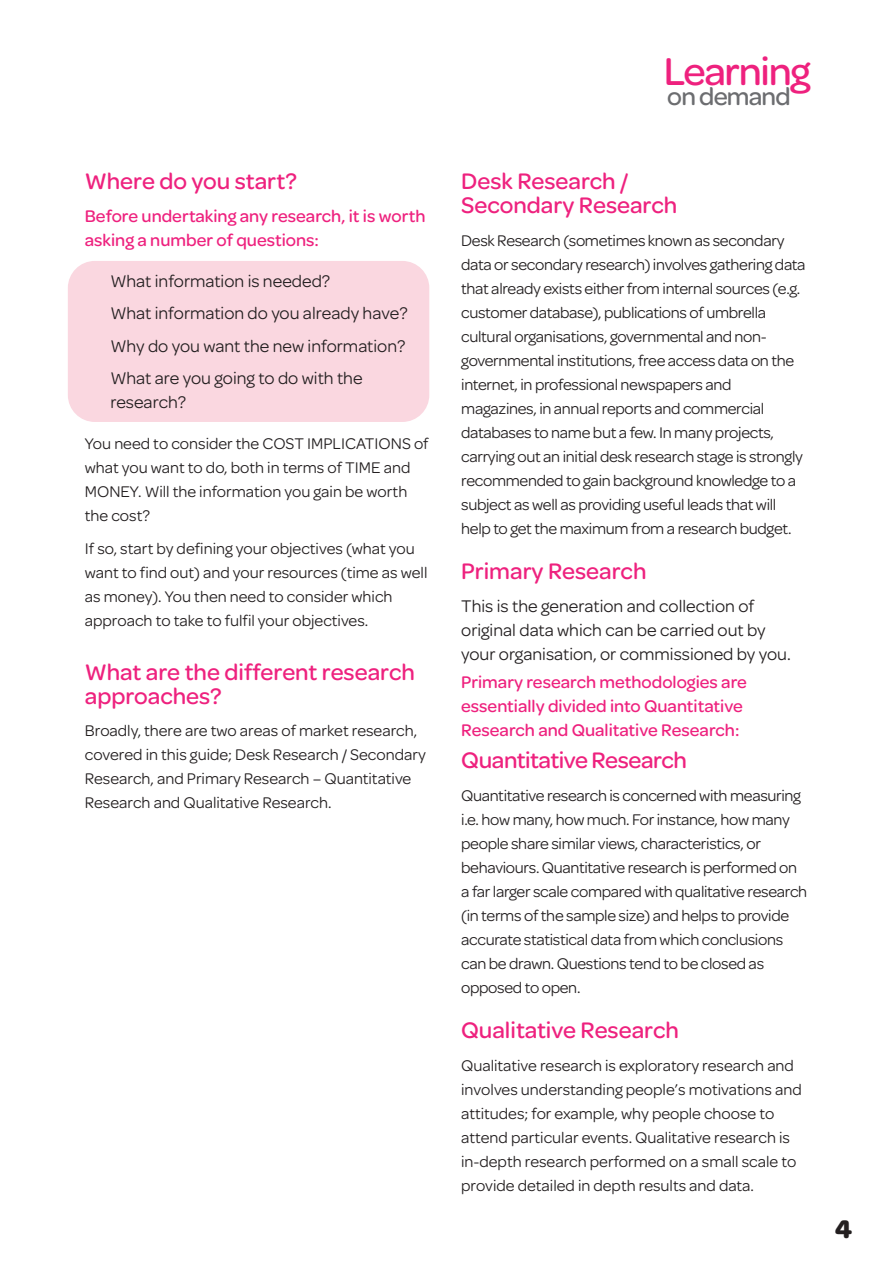
<style>
.page{position:relative;width:893px;height:1263px;background:#fff}
.page>*{position:absolute;margin:0;border:0;box-sizing:border-box;transform-origin:0 0}
.t1{font:500 41.25px "Omnes";letter-spacing:-.03em;color:#ee217e}
.t2{font:700 27px "Omnes";color:#231f20}
.t3{font:500 26.1px "Omnes";letter-spacing:-.03em;color:#6c6d70}
.t4{font:500 24px/24px "Omnes";color:#ee217e}
.t5{font:500 24px "Omnes";letter-spacing:-.02em;color:#ee217e}
.t6{font:18px/32.5px "Omnes";color:#231f20}
.t7{font:500 18px/24px "Omnes";color:#ee217e}
.t8{font:16.5px/24px "Omnes";letter-spacing:-.02em;color:#231f20}
.t9{font:16.5px/24px "Omnes";color:#231f20}
</style>
<div class="page">
<div style="left:68px;top:261px;width:361px;height:161px;background:#fad7e0;border-radius:27px"></div>
<h3 class="t4" style="left:85px;top:172px;width:214px">Where do you start?</h3>
<p class="t7" style="left:85px;top:206px;width:342px">Before undertaking any research, it is worth asking a number of questions:</p>
<p class="t6" style="left:110px;top:266px;width:299px">What information is needed?<br>What information do you already have?<br>Why do you want the new information?<br>What are you going to do with the</p>
<p class="t6" style="left:110px;top:388px;width:77px">research?</p>
<p class="t9" style="left:85px;top:434px;width:345px">You need to consider the COST IMPLICATIONS of what you want to do, both in terms of TIME and MONEY. Will the information you gain be worth the cost?</p>
<p class="t9" style="left:85px;top:538px;width:344px">If so, start by defining your objectives (what you want to find out) and your resources (time as well as money). You then need to consider which approach to take to fulfil your objectives.</p>
<h3 class="t4" style="left:85px;top:662px;width:332px">What are the different research approaches?</h3>
<p class="t9" style="left:85px;top:720px;width:342px">Broadly, there are two areas of market research, covered in this guide; Desk Research / Secondary Research, and Primary Research – Quantitative Research and Qualitative Research.</p>
<h1 class="t1" style="left:664px;top:56px;width:148px">Learning</h1>
<h3 class="t3" style="left:667px;top:87px;width:125px">on demand</h3>
<h3 class="t4" style="left:461px;top:172px;width:218px">Desk Research /<br>Secondary Research</h3>
<p class="t8" style="left:461px;top:230px;width:346px">Desk Research (sometimes known as secondary data or secondary research) involves gathering data that already exists either from internal sources (e.g. customer database), publications of umbrella cultural organisations, governmental and non&shy;governmental institutions, free access data on the internet, in professional newspapers and magazines, in annual reports and commercial databases to name but a few. In many projects, carrying out an initial desk research stage is strongly recommended to gain background knowledge to a subject as well as providing useful leads that will help to get the maximum from a research budget.</p>
<h3 class="t4" style="left:461px;top:561px;width:187px">Primary Research</h3>
<p class="t6" style="left:461px;top:595px;width:331px;line-height:24px">This is the generation and collection of original data which can be carried out by your organisation, or commissioned by you.</p>
<p class="t7" style="left:461px;top:672px;width:287px">Primary research methodologies are essentially divided into Quantitative<br>Research and Qualitative Research:</p>
<h3 class="t5" style="left:461px;top:752px;width:227px">Quantitative Research</h3>
<p class="t8" style="left:461px;top:785px;width:347px">Quantitative research is concerned with measuring i.e. how many, how much. For instance, how many people share similar views, characteristics, or behaviours. Quantitative research is performed on a far larger scale compared with qualitative research (in terms of the sample size) and helps to provide accurate statistical data from which conclusions can be drawn. Questions tend to be closed as opposed to open.</p>
<h3 class="t4" style="left:461px;top:1020px;width:219px">Qualitative Research</h3>
<p class="t9" style="left:461px;top:1055px;width:342px">Qualitative research is exploratory research and involves understanding people’s motivations and attitudes; for example, why people choose to attend particular events. Qualitative research is in-depth research performed on a small scale to provide detailed in depth results and data.</p>
<h2 class="t2" style="left:835px;top:1219px;width:19px">4</h2>
</div>
